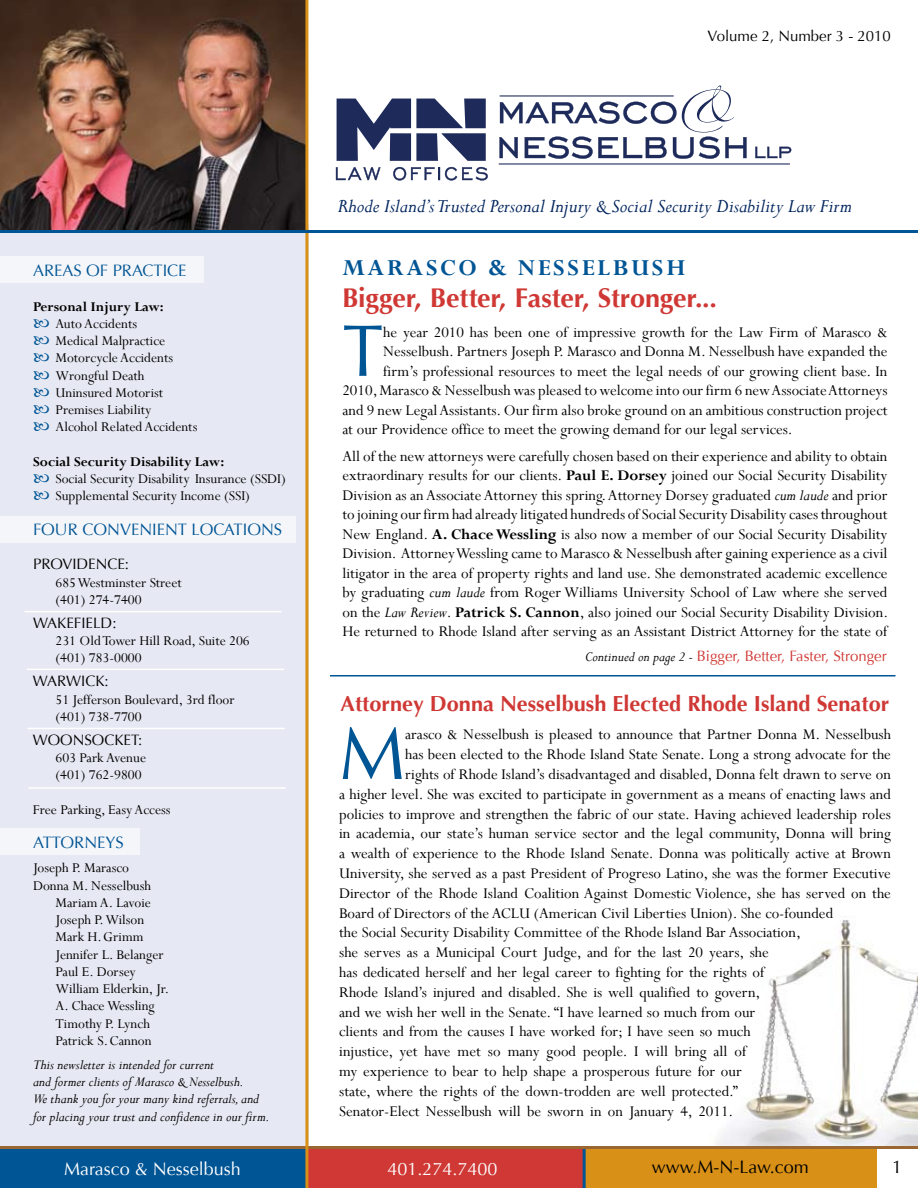
<style>
.page{position:relative;width:918px;height:1188px;background:#fff}
.page>*{position:absolute;margin:0;border:0;box-sizing:border-box;transform-origin:0 0}
.t1{font:74.4px "Optima";color:#005595}
.t2{font:73.5px "Optima";color:#005595}
.t3{font:700 27px "Optima";letter-spacing:-.005em;color:#cf3834}
.t4{font:700 25.5px "Perpetua";letter-spacing:.1em;color:#005595}
.t5{font:700 21.75px "Optima";color:#cf3834}
.t6{font:italic 21px "Perpetua";color:#00245d}
.t7{font:18px "Optima";color:#fff}
.t8{font:18px "Optima";color:#000}
.t9{font:16.5px/19.5px "Perpetua";color:#000;text-align:justify}
.t10{font:16.5px "Optima";color:#005595}
.t11{font:15px/17.2px "Perpetua";color:#000}
.t12{font:italic 15px/17.2px "Perpetua";color:#000}
.t13{font:15px "Optima";color:#000}
.t14{font:700 15px "Perpetua";color:#000}
.t15{font:15px "Optima";color:#cf3834}
.s1{font-weight:700}
.s2{font-style:italic}
.s3{font-family:"Perpetua";font-style:italic;color:#000}
.s4{font-family:"Perpetua";color:#000}
</style>
<div class="page">
<img style="left:717px;top:919px;width:201px;height:227px">
<div style="left:0;top:225px;width:309px;height:924px;background:#e6e9f3"></div>
<div style="left:0;top:1148px;width:308px;height:40px;background:#005595"></div>
<div style="left:307px;top:1148px;width:278px;height:40px;background:#cf3834"></div>
<div style="left:585px;top:1148px;width:292px;height:40px;background:#d89016"></div>
<hr style="left:583px;top:1148px;width:3px;height:40px;background:#005595">
<div style="left:0;top:256px;width:203px;height:28px;background:#f5f6fa"></div>
<div style="left:0;top:516px;width:296px;height:27px;background:#f5f6fa"></div>
<hr style="left:25px;top:611px;width:257px;height:1px;background:#fff">
<hr style="left:27px;top:669px;width:257px;height:1px;background:#fff">
<hr style="left:28px;top:728px;width:257px;height:1px;background:#fff">
<hr style="left:29px;top:787px;width:257px;height:2px;background:#fff">
<hr style="left:330px;top:675px;width:566px;height:1px;background:#005595">
<div style="left:0;top:828px;width:139px;height:27px;background:#f5f6fa"></div>
<hr style="left:0;top:1146px;width:918px;height:3px;background:#9a6632">
<img style="left:0;top:0;width:305px;height:230px">
<hr style="left:305px;top:0;width:3px;height:1188px;background:#d89016">
<hr style="left:0;top:230px;width:918px;height:3px;background:#005595">
<svg style="left:499px;top:86px;width:248px;height:73px"></svg>
<svg style="left:755px;top:147px;width:36px;height:11px"></svg>
<svg style="left:336px;top:167px;width:45px;height:13px"></svg>
<svg style="left:393px;top:167px;width:95px;height:14px"></svg>
<svg style="left:337px;top:99px;width:149px;height:62px"></svg>
<hr style="left:499px;top:163px;width:291px;height:2px;background:#1d2a5a">
<p class="t13" style="left:708px;top:27px;width:185px">VOLUME 2, NUMBER 3 - 2010</p>
<p class="t10" style="left:33px;top:261px;width:155px">AREAS OF PRACTICE</p>
<p class="t14" style="left:33px;top:297px;width:132px">Personal Injury Law:</p>
<p class="t11" style="left:56px;top:315px;width:143px">Auto Accidents<br>Medical Malpractice<br>Motorcycle Accidents<br>Wrongful Death<br>Uninsured Motorist<br>Premises Liability<br>Alcohol Related Accidents</p>
<p class="t14" style="left:33px;top:452px;width:193px">Social Security Disability Law:</p>
<p class="t11" style="left:56px;top:470px;width:232px">Social Security Disability Insurance (SSDI)<br>Supplemental Security Income (SSI)</p>
<p class="t10" style="left:33px;top:520px;width:251px">FOUR CONVEN IENT LOCATIONS</p>
<p class="t13" style="left:33px;top:556px;width:98px">PROVIDENCE:</p>
<p class="t11" style="left:56px;top:573px;width:128px">685Westminster Street (401) 274-7400</p>
<p class="t13" style="left:33px;top:614px;width:85px">WAKEFIELD:</p>
<p class="t11" style="left:55px;top:632px;width:196px">231 OldTower Hill Road, Suite 206 (401) 783-0000</p>
<p class="t13" style="left:33px;top:673px;width:77px">WARWICK:</p>
<p class="t11" style="left:55px;top:690px;width:181px">51 Jefferson Boulevard, 3rd floor (401) 738-7700</p>
<p class="t13" style="left:33px;top:731px;width:111px">WOON SOCKET:</p>
<p class="t11" style="left:55px;top:749px;width:92px">603 Park Avenue (401) 762-9800</p>
<p class="t11" style="left:33px;top:801px;width:139px">Free Parking, Easy Access</p>
<p class="t10" style="left:33px;top:833px;width:92px">ATTORN EYS</p>
<p class="t11" style="left:33px;top:859px;width:98px">Joseph P. Marasco</p>
<p class="t11" style="left:33px;top:876px;width:120px">Donna M. Nesselbush</p>
<p class="t11" style="left:56px;top:894px;width:97px">Mariam A. Lavoie</p>
<p class="t11" style="left:56px;top:911px;width:90px">Joseph P.Wilson</p>
<p class="t11" style="left:56px;top:928px;width:90px">Mark H.Grimm</p>
<p class="t11" style="left:55px;top:945px;width:110px">Jennifer L. Belanger</p>
<p class="t11" style="left:55px;top:963px;width:82px">Paul E. Dorsey</p>
<p class="t11" style="left:55px;top:980px;width:115px">William Elderkin, Jr.</p>
<p class="t11" style="left:55px;top:997px;width:101px">A. Chace Wessling</p>
<p class="t11" style="left:55px;top:1014px;width:96px">Timothy P. Lynch</p>
<p class="t11" style="left:55px;top:1032px;width:98px">Patrick S.Cannon</p>
<p class="t12" style="left:33px;top:1056px;width:238px">This newsletter is intended for current<br>and former clients of Marasco &amp; Nesselbush.<br>We thank you for your many kind referrals, and for placing your trust and confidence in our firm.</p>
<p class="t6" style="left:338px;top:193px;width:516px">Rhode Island’s Trusted Personal Injury &amp; Social Security Disability Law Firm</p>
<h3 class="t4" style="left:342px;top:251px;width:345px">Marasco &amp; Nesselbush</h3>
<h3 class="t3" style="left:342px;top:282px;width:377px">Bigger, Better, Faster, Stronger...</h3>
<h2 class="t2" style="left:342px;top:308px;width:39px">T</h2>
<p class="t9" style="left:383px;top:322px;width:506px">he year 2010 has been one of impressive growth for the Law Firm of Marasco &amp;</p>
<p class="t9" style="left:383px;top:341px;width:506px">Nesselbush. Partners Joseph P. Marasco and Donna M. Nesselbush have expanded the</p>
<p class="t9" style="left:383px;top:361px;width:506px">firm’s professional resources to meet the legal needs of our growing client base. In</p>
<p class="t9" style="left:342px;top:380px;width:547px">2010,Marasco &amp; Nesselbush was pleased to welcome into our firm 6 newAssociateAttorneys</p>
<p class="t9" style="left:342px;top:400px;width:547px">and 9 new LegalAssistants. Our firm also broke ground on an ambitious construction project</p>
<p class="t9" style="left:342px;top:419px;width:452px">at our Providence office to meet the growing demand for our legal services.</p>
<p class="t9" style="left:342px;top:446px;width:547px">All of the new attorneys were carefully chosen based on their experience and ability to obtain extraordinary results for our clients. <span class="s1">Paul E. Dorsey</span> joined our Social Security Disability Division as anAssociateAttorney this spring.Attorney Dorsey graduated <span class="s2">cum laude</span> and prior to joining ourfirmhad already litigated hundreds of Social SecurityDisability casesthroughout New England. <span class="s1">A. Chace Wessling</span> is also now a member of our Social Security Disability Division. AttorneyWessling came to Marasco &amp; Nesselbush after gaining experience as a civil litigator in the area of property rights and land use. She demonstrated academic excellence by graduating <span class="s2">cum laude</span> from Roger Williams University School of Law where she served on the <span class="s2">Law Review</span>. <span class="s1">Patrick S. Cannon</span>, also joined our Social Security Disability Division.<br>He returned to Rhode Island after serving as an Assistant District Attorney for the state of</p>
<p class="t15" style="left:585px;top:648px;width:303px"><span class="s3">Continued on page 2</span> <span class="s4">-</span> BIGGER, BETTER, FASTER, STRONGER</p>
<h3 class="t5" style="left:340px;top:691px;width:550px">Attorney Donna Nesselbush Elected Rhode Island Senator</h3>
<h1 class="t1" style="left:339px;top:711px;width:68px">M</h1>
<p class="t9" style="left:405px;top:725px;width:487px">arasco &amp; Nesselbush is pleased to announce that Partner Donna M. Nesselbush</p>
<p class="t9" style="left:405px;top:744px;width:487px">has been elected to the Rhode Island State Senate. Long a strong advocate for the</p>
<p class="t9" style="left:405px;top:764px;width:487px">rights of Rhode Island’s disadvantaged and disabled, Donna felt drawn to serve on</p>
<p class="t9" style="left:339px;top:784px;width:553px">a higher level. She was excited to participate in government as a means of enacting laws and</p>
<p class="t9" style="left:339px;top:804px;width:553px">policies to improve and strengthen the fabric of our state. Having achieved leadership roles</p>
<p class="t9" style="left:339px;top:824px;width:553px">in academia, our state’s human service sector and the legal community, Donna will bring</p>
<p class="t9" style="left:339px;top:843px;width:553px">a wealth of experience to the Rhode Island Senate. Donna was politically active at Brown</p>
<p class="t9" style="left:339px;top:863px;width:553px">University, she served as a past President of Progreso Latino, she was the former Executive</p>
<p class="t9" style="left:339px;top:883px;width:553px">Director of the Rhode Island Coalition Against Domestic Violence, she has served on the</p>
<p class="t9" style="left:339px;top:903px;width:496px">Board of Directors of the ACLU (American Civil Liberties Union). She co-founded</p>
<p class="t9" style="left:339px;top:923px;width:463px">the Social Security Disability Committee of the Rhode Island Bar Association,</p>
<p class="t9" style="left:339px;top:942px;width:431px">she serves as a Municipal Court Judge, and for the last 20 years, she</p>
<p class="t9" style="left:339px;top:962px;width:427px">has dedicated herself and her legal career to fighting for the rights of</p>
<p class="t9" style="left:339px;top:982px;width:423px">Rhode Island’s injured and disabled. She is well qualified to govern,</p>
<p class="t9" style="left:339px;top:1002px;width:418px">and we wish her well in the Senate. “I have learned so much from our</p>
<p class="t9" style="left:339px;top:1022px;width:413px">clients and from the causes I have worked for; I have seen so much</p>
<p class="t9" style="left:339px;top:1041px;width:409px">injustice, yet have met so many good people. I will bring all of</p>
<p class="t9" style="left:339px;top:1061px;width:404px">my experience to bear to help shape a prosperous future for our</p>
<p class="t9" style="left:339px;top:1081px;width:400px">state, where the rights of the down-trodden are well protected.”</p>
<p class="t9" style="left:339px;top:1101px;width:396px">Senator-Elect Nesselbush will be sworn in on January 4, 2011.</p>
<p class="t7" style="left:64px;top:1158px;width:178px">MARASCO &amp; NESSELBUSH</p>
<p class="t7" style="left:387px;top:1158px;width:112px">401.274.7400</p>
<p class="t8" style="left:652px;top:1157px;width:159px">WWW.M-N -LAW.COM</p>
<p class="t8" style="left:892px;top:1156px;width:12px">1</p>
</div>
